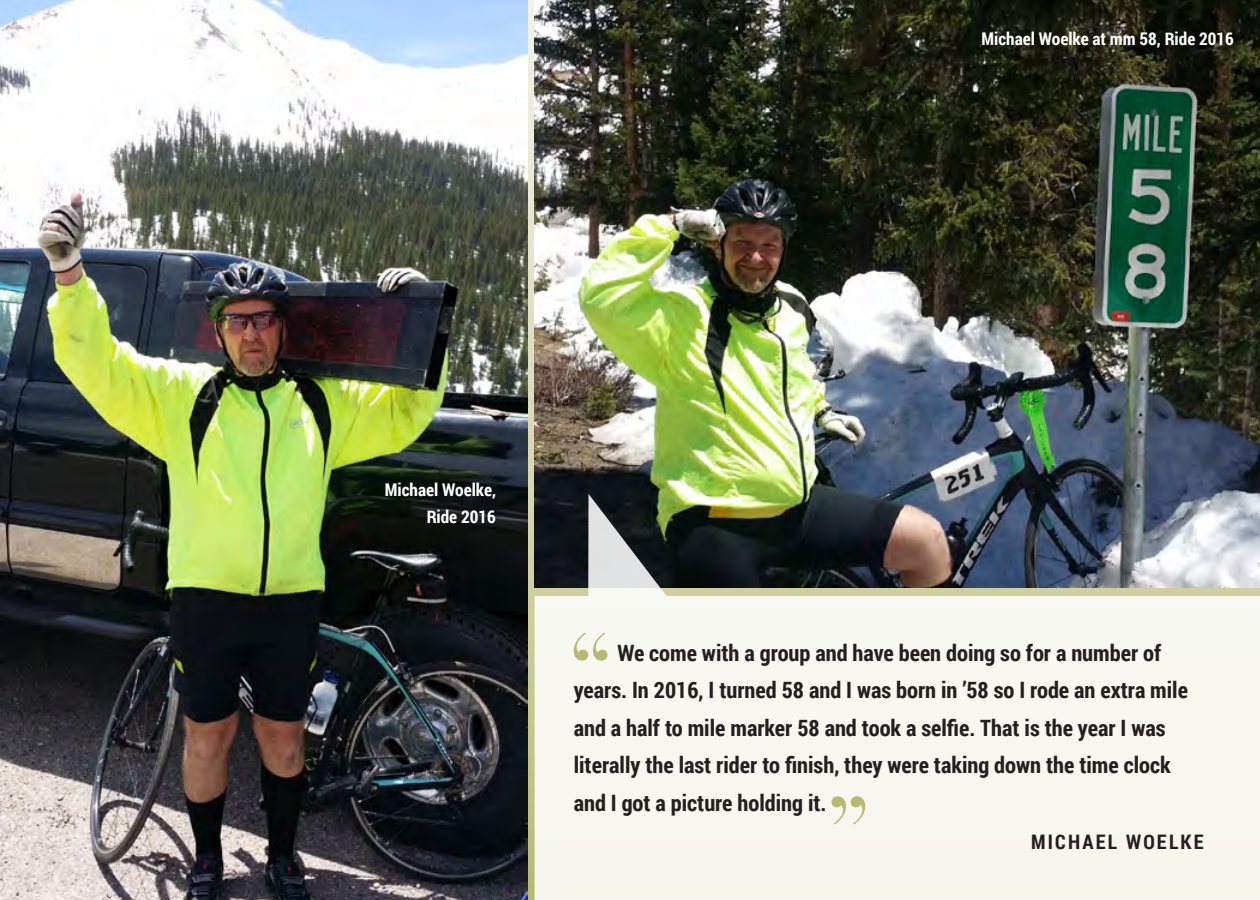
<style>
.page{position:relative;width:1260px;height:900px;background:#fff}
.page>*{position:absolute;margin:0;border:0;box-sizing:border-box;transform-origin:0 0}
.t1{font:700 22.5px/37.5px "Roboto Condensed";color:#231f20}
.t2{font:700 20px "Roboto Condensed";letter-spacing:.11em;color:#231f20}
.t3{font:700 17.5px/27.5px "Roboto Condensed";color:#fff;text-align:right}
</style>
<div class="page">
<img style="left:0;top:0;width:527px;height:900px">
<img style="left:535px;top:0;width:725px;height:494px">
<img style="left:0;top:202px;width:1px;height:698px">
<svg style="left:535px;top:494px;width:725px;height:406px;fill:#f7f7ef"></svg>
<svg style="left:574px;top:632px;width:34px;height:29px"></svg>
<svg style="left:831px;top:796px;width:34px;height:29px"></svg>
<p class="t3" style="left:982px;top:24px;width:254px">Michael Woelke at mm 58, Ride 2016</p>
<p class="t3" style="left:385px;top:475px;width:113px">Michael Woelke,<br>Ride 2016</p>
<p class="t1" style="left:574px;top:633px;width:616px;text-indent:44px">We come with a group and have been doing so for a number of years. In 2016, I turned 58 and I was born in ’58 so I rode an extra mile and a half to mile marker 58 and took a selfie. That is the year I was literally the last rider to finish, they were taking down the time clock and I got a picture holding it.</p>
<p class="t2" style="left:1031px;top:828px;width:174px">MICHAEL WOELKE</p>
</div>
